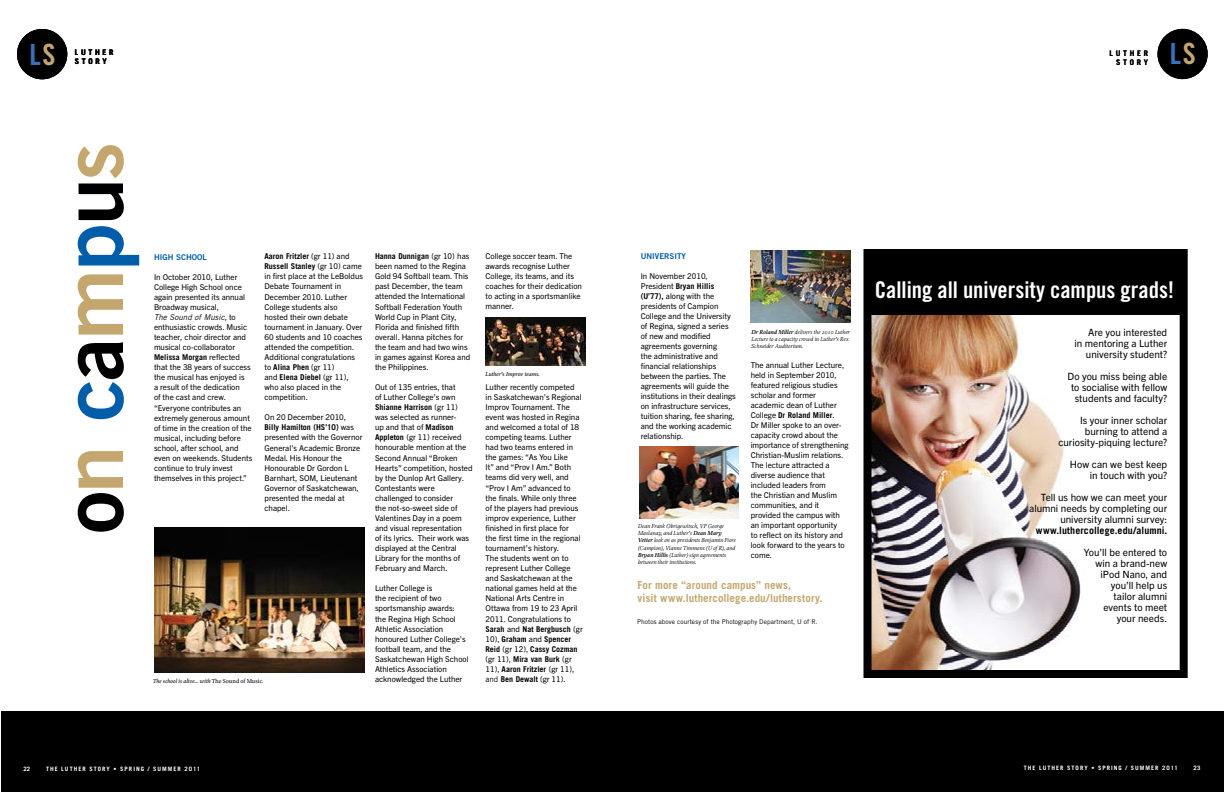
<style>
.page{position:relative;width:1224px;height:792px;background:#fff}
.page>*{position:absolute;margin:0;border:0;box-sizing:border-box;transform-origin:0 0}
.t1{font:85.5px "Trade Gothic Bold Two";letter-spacing:-.025em;color:#000}
.t2{font:29.3px "Trade Gothic Bold Cond Twenty";color:#3971b6}
.t3{font:23.1px "Trade Gothic Bold Cond Twenty";color:#fff}
.t4{font:700 11px/13px "Trade Gothic";letter-spacing:.005em;color:#c4a76e}
.t5{font:10px/11px "Trade Gothic Next LT Pro";color:#000;text-align:right}
.t6{font:700 10px "Trade Gothic";letter-spacing:.01em;color:#000}
.t7{font:8px/10.1px "Trade Gothic Next LT Pro";color:#000}
.t8{font:700 8px/10.1px "Trade Gothic";color:#000}
.t9{font:8px "Trade Gothic Bold Two";color:#005daa}
.t10{font:italic 8px "Trade Gothic LT Pro";color:#000}
.t11{font:700 7.8px/9px "Trade Gothic";letter-spacing:.35em;color:#000;text-align:right}
.t12{font:6.5px "Trade Gothic";letter-spacing:.01em;color:#000}
.t13{font:italic 6px/7.2px "Proforma";color:#000}
.t14{font:700 6px "Trade Gothic";letter-spacing:.175em;color:#fff}
.t15{font:italic 500 6px "Proforma";color:#000}
.s1{color:#c4a76e}
.s2{color:#005daa}
.s3{font-family:"Trade Gothic Next LT Pro";font-style:normal}
.s4{font-family:"Trade Gothic Next LT Pro";font-weight:400}
.s5{font-style:normal}
.s6{font-weight:400}
.s7{font-family:"Trade Gothic";font-weight:700}
.s8{font-weight:600}
</style>
<div class="page">
<img style="left:873px;top:315px;width:212px;height:354px">
<div style="left:864px;top:249px;width:324px;height:429px;border:8px solid #000"></div>
<div style="left:1px;top:711px;width:1223px;height:81px;background:#000"></div>
<div style="left:1157px;top:29px;width:51px;height:50px;background:#000;border-radius:50%"></div>
<img style="left:639px;top:447px;width:100px;height:72px">
<img style="left:751px;top:250px;width:100px;height:72px">
<div style="left:867px;top:255px;width:316px;height:60px;background:#000"></div>
<div style="left:17px;top:29px;width:50px;height:50px;background:#000;border-radius:50%"></div>
<img style="left:485px;top:317px;width:100px;height:48px">
<img style="left:154px;top:527px;width:210px;height:145px">
<h2 class="t2" style="left:30px;top:36px;width:27px">L<span class="s1">S</span></h2>
<p class="t11" style="left:75px;top:47px;width:40px">LUTHER</p>
<p class="t11" style="left:75px;top:56px;width:33px">STORY</p>
<h1 class="t1" style="left:39px;top:534px;width:393px;rotate:-90deg">o<span class="s1">n</span> <span class="s2">c</span>a<span class="s1">m</span><span class="s2">p</span>u<span class="s1">s</span></h1>
<p class="t9" style="left:154px;top:252px;width:54px">HIGH SCHOOL</p>
<p class="t7" style="left:154px;top:271px;width:93px">In October 2010, Luther<br>College High School once again presented its annual<br>Broadway musical,</p>
<p class="t10" style="left:154px;top:312px;width:83px">The Sound of Music<span class="s3">, to</span></p>
<p class="t7" style="left:154px;top:322px;width:95px">enthusiastic crowds. Music teacher, choir director and musical co-collaborator</p>
<p class="t8" style="left:154px;top:352px;width:87px">Melissa Morgan <span class="s4">reflected</span></p>
<p class="t7" style="left:154px;top:362px;width:100px">that the 38 years of success the musical has enjoyed is<br>a result of the dedication<br>of the cast and crew. “Everyone contributes an extremely generous amount of time in the creation of the musical, including before school, after school, and even on weekends. Students continue to truly invest themselves in this project.”</p>
<p class="t8" style="left:265px;top:251px;width:99px">Aaron Fritzler <span class="s4">(gr 11) and<br></span>Russell Stanley <span class="s4">(gr 10) came</span></p>
<p class="t7" style="left:265px;top:271px;width:100px">in first place at the LeBoldus<br>Debate Tournament in<br>December 2010. Luther<br>College students also hosted their own debate tournament in January. Over<br>60 students and 10 coaches attended the competition.<br>Additional congratulations</p>
<p class="t8" style="left:265px;top:362px;width:86px"><span class="s4">to</span> Alina Phen <span class="s4">(gr 11) and</span> Elena Diebel <span class="s4">(gr 11),</span></p>
<p class="t7" style="left:265px;top:382px;width:78px">who also placed in the competition.</p>
<p class="t7" style="left:265px;top:412px;width:83px">On 20 December 2010,</p>
<p class="t8" style="left:265px;top:422px;width:91px">Billy Hamilton (HS’10) <span class="s4">was</span></p>
<p class="t7" style="left:265px;top:432px;width:99px">presented with the Governor<br>General’s Academic Bronze<br>Medal. His Honour the<br>Honourable Dr Gordon L<br>Barnhart, SOM, Lieutenant<br>Governor of Saskatchewan, presented the medal at chapel.</p>
<p class="t15" style="left:153px;top:677px;width:112px">The school is alive... with <span class="s5">The Sound of Music</span><span class="s6">.</span></p>
<p class="t8" style="left:375px;top:251px;width:96px">Hanna Dunnigan <span class="s4">(gr 10) has</span></p>
<p class="t7" style="left:375px;top:261px;width:97px">been named to the Regina<br>Gold 94 Softball team. This past December, the team attended the International<br>Softball Federation Youth<br>World Cup in Plant City,<br>Florida and finished fifth overall. Hanna pitches for the team and had two wins in games against Korea and the Philippines.</p>
<p class="t7" style="left:375px;top:382px;width:82px">Out of 135 entries, that of Luther College’s own</p>
<p class="t8" style="left:375px;top:402px;width:84px">Shianne Harrison <span class="s4">(gr 11)</span></p>
<p class="t7" style="left:375px;top:412px;width:99px">was selected as runner-<br>up and that of <span class="s7">Madison<br>Appleton</span> (gr 11) received honourable mention at the<br>Second Annual “Broken<br>Hearts” competition, hosted by the Dunlop Art Gallery.<br>Contestants were challenged to consider<br>the not-so-sweet side of<br>Valentines Day in a poem and visual representation<br>of its lyrics. Their work was displayed at the Central<br>Library for the months of<br>February and March.</p>
<p class="t7" style="left:375px;top:583px;width:95px">Luther College is<br>the recipient of two sportsmanship awards:<br>the Regina High School<br>Athletic Association honoured Luther College’s football team, and the<br>Saskatchewan High School<br>Athletics Association acknowledged the Luther</p>
<p class="t7" style="left:486px;top:250px;width:98px">College soccer team. The awards recognise Luther<br>College, its teams, and its coaches for their dedication to acting in a sportsmanlike manner.</p>
<p class="t15" style="left:485px;top:370px;width:56px">Luther’s Improv teams.</p>
<p class="t7" style="left:486px;top:381px;width:98px">Luther recently competed in Saskatchewan’s Regional<br>Improv Tournament. The event was hosted in Regina and welcomed a total of 18 competing teams. Luther had two teams entered in the games: “As You Like<br>It” and “Prov I Am.” Both teams did very well, and “Prov I Am” advanced to the finals. While only three of the players had previous improv experience, Luther finished in first place for the first time in the regional tournament’s history.<br>The students went on to represent Luther College and Saskatchewan at the national games held at the<br>National Arts Centre in<br>Ottawa from 19 to 23 April<br>2011. Congratulations to</p>
<p class="t8" style="left:486px;top:624px;width:99px">Sarah <span class="s4">and</span> Nat Bergbusch <span class="s4">(gr<br>10),</span> Graham <span class="s4">and</span> Spencer<br>Reid <span class="s4">(gr 12),</span> Cassy Cozman <span class="s4">(gr 11),</span> Mira van Burk <span class="s4">(gr<br>11),</span> Aaron Fritzler <span class="s4">(gr 11), </span><span class="s6">and</span> Ben Dewalt <span class="s4">(gr 11).</span></p>
<p class="t14" style="left:24px;top:765px;width:8px">22</p>
<p class="t14" style="left:46px;top:765px;width:156px">THE LUTHER STORY • SPRING / SUMMER 2011</p>
<p class="t11" style="left:1110px;top:48px;width:40px">LUTHER<br>STORY</p>
<h2 class="t2" style="left:1170px;top:36px;width:27px">L<span class="s1">S</span></h2>
<p class="t9" style="left:641px;top:251px;width:47px">UNIVERSITY</p>
<p class="t7" style="left:641px;top:270px;width:69px">In November 2010,</p>
<p class="t8" style="left:641px;top:281px;width:75px"><span class="s4">President</span> Bryan Hillis</p>
<p class="t7" style="left:641px;top:290px;width:97px"><span class="s7">(U’77),</span> along with the presidents of Campion<br>College and the University of Regina, signed a series of new and modified agreements governing<br>the administrative and financial relationships between the parties. The agreements will guide the institutions in their dealings on infrastructure services, tuition sharing, fee sharing, and the working academic relationship.</p>
<p class="t13" style="left:638px;top:522px;width:99px">Dean Frank Obrigewitsch, VP George Maslanay, and Luther’s <span class="s8">Dean Mary Vetter</span> look on as presidents Benjamin Fiore (Campion), Vianne Timmons (U of R), and <span class="s8">Bryan Hillis</span> (Luther) sign agreements between their institutions.</p>
<p class="t13" style="left:751px;top:328px;width:100px"><span class="s8">Dr Roland Miller</span> delivers the 2010 Luther<br>Lecture to a capacity crowd in Luther’s Rex<br>Schneider Auditorium.</p>
<p class="t7" style="left:751px;top:360px;width:95px">The annual Luther Lecture, held in September 2010, featured religious studies scholar and former academic dean of Luther</p>
<p class="t8" style="left:751px;top:410px;width:85px"><span class="s4">College</span> Dr Roland Miller<span class="s4">.</span></p>
<p class="t7" style="left:751px;top:420px;width:99px">Dr Miller spoke to an over&shy;capacity crowd about the importance of strengthening<br>Christian-Muslim relations.<br>The lecture attracted a diverse audience that included leaders from<br>the Christian and Muslim communities, and it provided the campus with an important opportunity<br>to reflect on its history and look forward to the years to come.</p>
<h3 class="t4" style="left:638px;top:578px;width:187px">For more “around campus” news,<br>visit www.luthercollege.edu/lutherstory.</h3>
<p class="t12" style="left:637px;top:618px;width:182px">Photos above courtesy of the Photography Department, U of R.</p>
<h3 class="t3" style="left:875px;top:275px;width:301px">Calling all university campus grads!</h3>
<p class="t5" style="left:1074px;top:326px;width:94px">Are you interested<br>in mentoring a Luther university student?</p>
<p class="t5" style="left:1067px;top:370px;width:101px">Do you miss being able to socialise with fellow students and faculty?</p>
<p class="t5" style="left:1058px;top:414px;width:110px">Is your inner scholar burning to attend a curiosity-piquing lecture?</p>
<p class="t5" style="left:1070px;top:458px;width:99px">How can we best keep in touch with you?</p>
<p class="t5" style="left:1029px;top:491px;width:140px">Tell us how we can meet your alumni needs by completing our university alumni survey:</p>
<p class="t6" style="left:1036px;top:524px;width:133px">www.luthercollege.edu/alumni.</p>
<p class="t5" style="left:1084px;top:546px;width:85px">You’ll be entered to win a brand-new iPod Nano, and you’ll help us<br>tailor alumni events to meet your needs.</p>
<p class="t14" style="left:1024px;top:765px;width:156px">THE LUTHER STORY • SPRING / SUMMER 2011</p>
<p class="t14" style="left:1194px;top:765px;width:8px">23</p>
</div>
